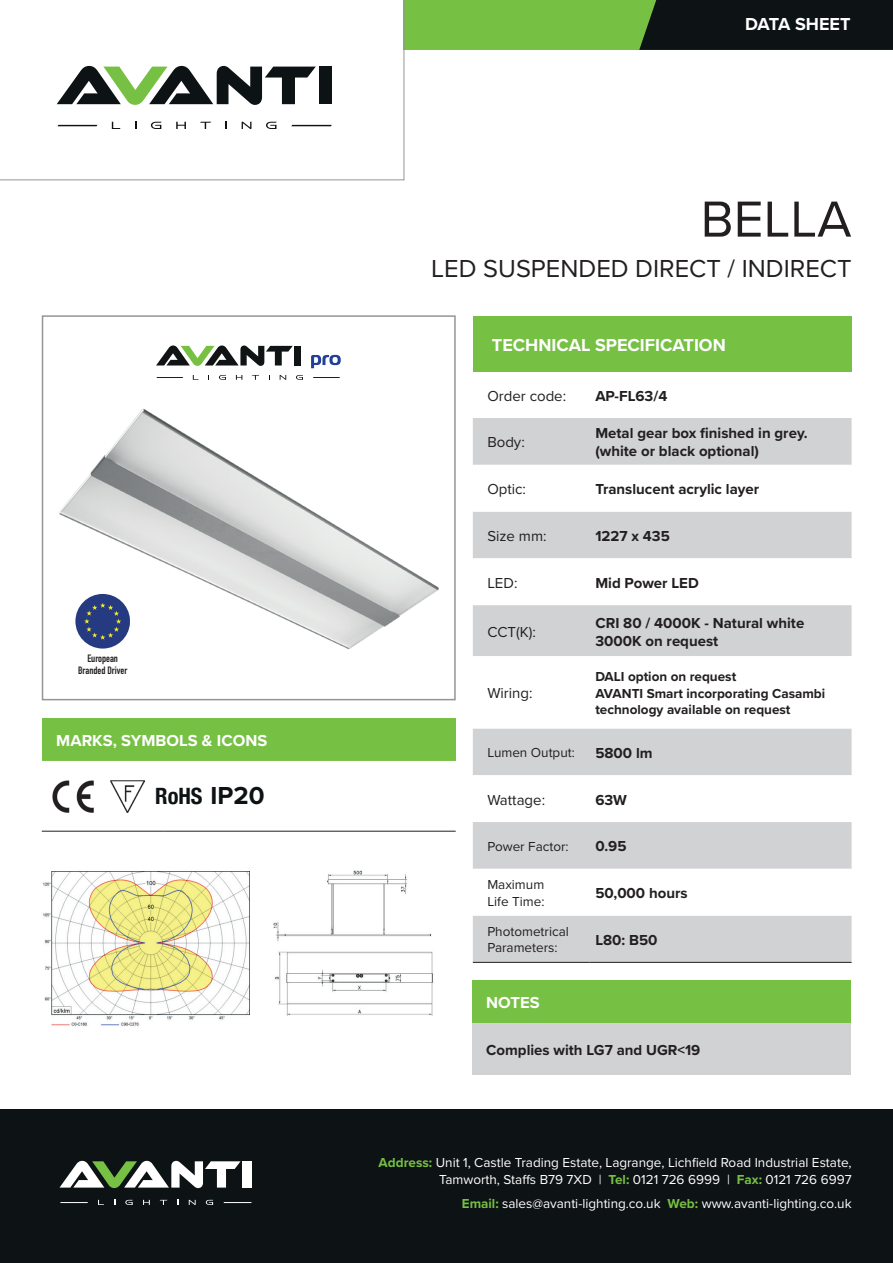
<style>
.page{position:relative;width:893px;height:1263px;background:#fff}
.page>*{position:absolute;margin:0;border:0;box-sizing:border-box;transform-origin:0 0}
.t1{font:52.5px "Proxima Nova";color:#231f20}
.t2{font:25.5px "Proxima Nova";color:#231f20}
.t3{font:700 condensed 22.5px "Helvetica Neue";color:#0d1214}
.t4{font:700 18px "Proxima Nova";color:#fff}
.t5{font:700 16.5px "Proxima Nova";color:#fff}
.t6{font:700 15px/18px "Proxima Nova";color:#231f20}
.t7{font:15px "Proxima Nova";color:#231f20}
.t8{font:13.5px/16.2px "Proxima Nova";color:#fff;text-align:right}
.t9{font:700 13.5px/16.5px "Proxima Nova";color:#231f20}
.t10{font:13.5px/16.2px "Proxima Nova";color:#231f20}
.t11{font:700 10.5px/12px "DIN Condensed";color:#231f20;text-align:center}
.s1{font-family:"Proxima Nova";font-stretch:normal;font-size:25.5px}
.s2{font-weight:700;color:#76c043}
</style>
<div class="page">
<div style="left:473px;top:316px;width:379px;height:55px;background:#76c043"></div>
<div style="left:473px;top:418px;width:379px;height:544px;background:#d1d2d4"></div>
<svg style="left:473px;top:465px;width:379px;height:450px"></svg>
<hr style="left:473px;top:962px;width:116px;height:1px;background:#231f20">
<hr style="left:589px;top:962px;width:263px;height:1px;background:#231f20">
<img style="left:59px;top:365px;width:380px;height:285px">
<div style="left:42px;top:315px;width:414px;height:385px;border:2px solid #939598"></div>
<div style="left:404px;top:0;width:489px;height:50px;background:#76c043"></div>
<div style="left:639px;top:0;width:254px;height:50px;background:#0d1214"></div>
<svg style="left:0;top:0;width:405px;height:181px"></svg>
<div style="left:0;top:1109px;width:893px;height:153px;background:#0d1214"></div>
<svg style="left:60px;top:1161px;width:181px;height:27px"></svg>
<div style="left:243px;top:1161px;width:9px;height:26px;background:#fff"></div>
<svg style="left:98px;top:1200px;width:6px;height:5px"></svg>
<svg style="left:125px;top:1200px;width:8px;height:5px"></svg>
<svg style="left:143px;top:1200px;width:7px;height:5px"></svg>
<svg style="left:160px;top:1200px;width:8px;height:5px"></svg>
<svg style="left:189px;top:1200px;width:7px;height:5px"></svg>
<svg style="left:206px;top:1200px;width:7px;height:5px"></svg>
<svg style="left:60px;top:1202px;width:28px;height:1px"></svg>
<svg style="left:223px;top:1202px;width:29px;height:1px"></svg>
<div style="left:42px;top:718px;width:414px;height:43px;background:#76c043"></div>
<svg style="left:42px;top:780px;width:414px;height:51px"></svg>
<hr style="left:42px;top:831px;width:123px;height:1px;background:#231f20">
<hr style="left:165px;top:831px;width:291px;height:1px;background:#231f20">
<img style="left:53px;top:780px;width:41px;height:33px">
<img style="left:111px;top:780px;width:33px;height:32px">
<svg style="left:193px;top:375px;width:6px;height:5px"></svg>
<svg style="left:219px;top:375px;width:7px;height:5px"></svg>
<svg style="left:236px;top:375px;width:6px;height:5px"></svg>
<svg style="left:252px;top:375px;width:7px;height:5px"></svg>
<svg style="left:280px;top:375px;width:6px;height:5px"></svg>
<svg style="left:296px;top:375px;width:7px;height:5px"></svg>
<svg style="left:156px;top:377px;width:27px;height:1px"></svg>
<svg style="left:313px;top:377px;width:27px;height:1px"></svg>
<svg style="left:156px;top:345px;width:137px;height:21px"></svg>
<div style="left:294px;top:346px;width:7px;height:19px;background:#101414"></div>
<svg style="left:311px;top:355px;width:30px;height:13px"></svg>
<svg style="left:75px;top:594px;width:55px;height:54px"></svg>
<svg style="left:84px;top:603px;width:37px;height:37px"></svg>
<img style="left:43px;top:872px;width:206px;height:154px">
<img style="left:273px;top:870px;width:160px;height:146px">
<div style="left:472px;top:981px;width:378px;height:42px;background:#76c043"></div>
<div style="left:472px;top:1023px;width:378px;height:51px;background:#d1d2d4"></div>
<p class="t11" style="left:78px;top:652px;width:51px">European<br>Branded Driver</p>
<p class="t5" style="left:56px;top:728px;width:212px">MARKS, SYMBOLS &amp; ICONS</p>
<h3 class="t3" style="left:155px;top:777px;width:111px">RoHS <span class="s1">IP20</span></h3>
<p class="t4" style="left:745px;top:11px;width:107px">DATA SHEET</p>
<h1 class="t1" style="left:701px;top:180px;width:152px">BELLA</h1>
<h2 class="t2" style="left:431px;top:249px;width:422px">LED SUSPENDED DIRECT / INDIRECT</h2>
<p class="t4" style="left:492px;top:331px;width:235px">TECHNICAL SPECIFICATION</p>
<p class="t7" style="left:487px;top:384px;width:80px">Order code:</p>
<p class="t6" style="left:595px;top:386px;width:73px">AP-FL63/4</p>
<p class="t7" style="left:487px;top:431px;width:39px">Body:</p>
<p class="t6" style="left:595px;top:424px;width:214px">Metal gear box finished in grey. (white or black optional)</p>
<p class="t7" style="left:487px;top:478px;width:40px">Optic:</p>
<p class="t6" style="left:595px;top:480px;width:165px">Translucent acrylic layer</p>
<p class="t7" style="left:487px;top:525px;width:61px">Size mm:</p>
<p class="t6" style="left:595px;top:527px;width:76px">1227 x 435</p>
<p class="t7" style="left:487px;top:571px;width:32px">LED:</p>
<p class="t6" style="left:595px;top:573px;width:105px">Mid Power LED</p>
<p class="t7" style="left:487px;top:620px;width:50px">CCT(K):</p>
<p class="t6" style="left:595px;top:613px;width:210px">CRI 80 / 4000K - Natural white<br>3000K on request</p>
<p class="t7" style="left:487px;top:682px;width:47px">Wiring:</p>
<p class="t9" style="left:595px;top:668px;width:231px">DALI option on request<br>AVANTI Smart incorporating Casambi technology available on request</p>
<p class="t10" style="left:487px;top:744px;width:89px">Lumen Output:</p>
<p class="t6" style="left:595px;top:743px;width:59px">5800 lm</p>
<p class="t7" style="left:487px;top:788px;width:59px">Wattage:</p>
<p class="t6" style="left:595px;top:790px;width:33px">63W</p>
<p class="t10" style="left:487px;top:837px;width:83px">Power Factor:</p>
<p class="t6" style="left:595px;top:837px;width:33px">0.95</p>
<p class="t10" style="left:487px;top:876px;width:59px">Maximum<br>Life Time:</p>
<p class="t6" style="left:595px;top:884px;width:94px">50,000 hours</p>
<p class="t10" style="left:487px;top:923px;width:83px">Photometrical<br>Parameters:</p>
<p class="t6" style="left:595px;top:930px;width:64px">L80: B50</p>
<p class="t5" style="left:486px;top:991px;width:55px">NOTES</p>
<p class="t6" style="left:486px;top:1040px;width:216px">Complies with LG7 and UGR&lt;19</p>
<p class="t8" style="left:379px;top:1154px;width:474px"><span class="s2">Address:</span> Unit 1, Castle Trading Estate, Lagrange, Lichfield Road Industrial Estate,<br>Tamworth, Staffs B79 7XD | <span class="s2">Tel:</span> 0121 726 6999 | <span class="s2">Fax:</span> 0121 726 6997</p>
<p class="t8" style="left:462px;top:1195px;width:391px"><span class="s2">Email:</span> sales@avanti-lighting.co.uk <span class="s2">Web:</span> www.avanti-lighting.co.uk</p>
</div>
